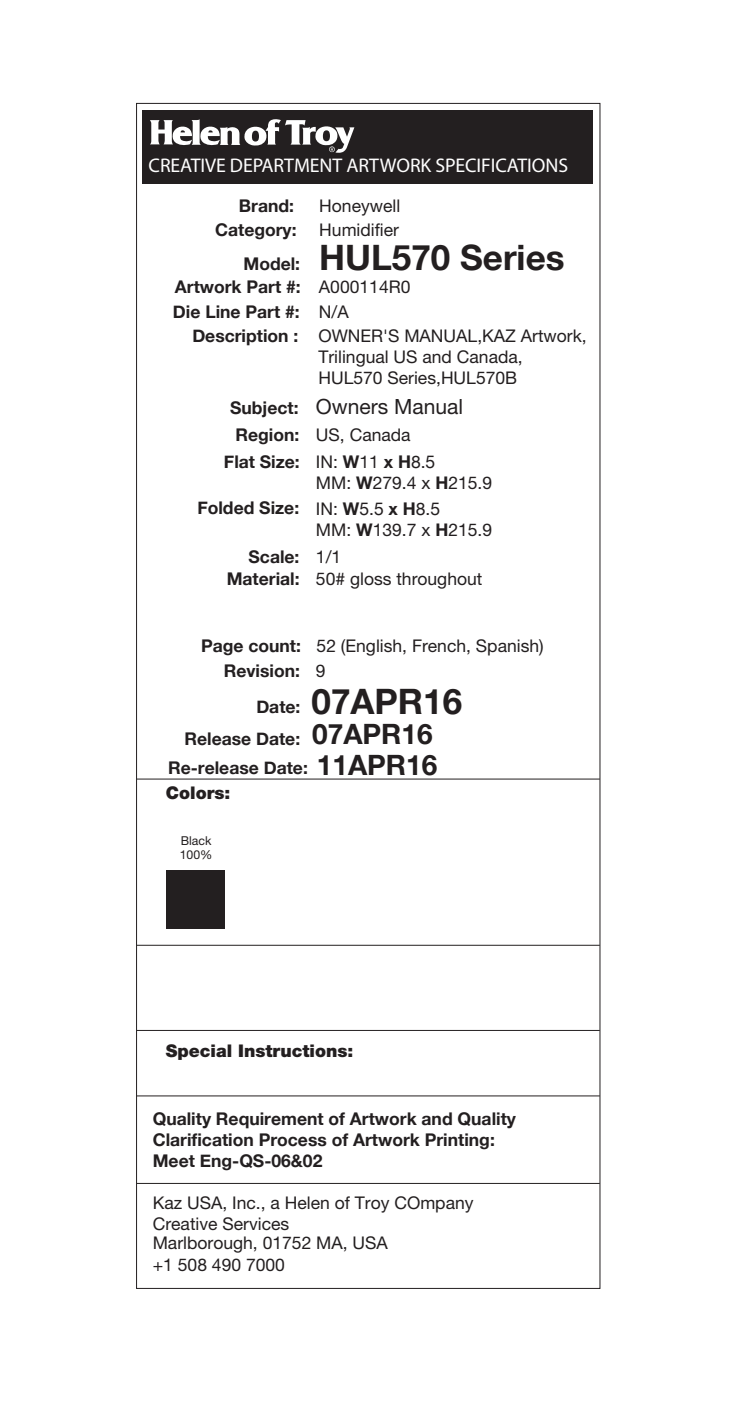
<style>
.page{position:relative;width:741px;height:1425px;background:#fff}
.page>*{position:absolute;margin:0;border:0;box-sizing:border-box;transform-origin:0 0}
.t1{font:700 35px "Helvetica Neue";color:#231f20}
.t2{font:700 28px/30.4px "Helvetica Neue";color:#231f20}
.t3{font:21px "Helvetica Neue LT";color:#231f20}
.t4{font:19.95px "Myriad Pro";letter-spacing:-.005em;color:#fff}
.t5{font:17.5px/21px "Helvetica Neue LT";color:#231f20}
.t6{font:700 17.5px/21px "Helvetica Neue";color:#231f20}
.t7{font:900 17.5px "Helvetica Neue LT";color:#231f20}
.t8{font:12.25px/14px "Helvetica Neue LT";color:#231f20}
.s1{font-size:17.5px}
.s2{font-family:"Helvetica Neue LT";font-weight:400}
.s3{font-family:"Helvetica Neue";font-weight:700}
.s4{font-family:"Helvetica Neue";font-weight:700;font-size:17.5px}
.s5{font-weight:400}
.s6{font-weight:700}
</style>
<div class="page">
<div style="left:166px;top:870px;width:59px;height:58px;background:#231f20"></div>
<hr style="left:137px;top:1095px;width:462px;height:1px;background:#231f20">
<hr style="left:137px;top:778px;width:462px;height:2px;background:#231f20">
<hr style="left:137px;top:945px;width:462px;height:1px;background:#231f20">
<hr style="left:137px;top:1030px;width:462px;height:1px;background:#231f20">
<hr style="left:137px;top:1183px;width:462px;height:1px;background:#231f20">
<div style="left:142px;top:110px;width:450px;height:73px;background:#231f20"></div>
<svg style="left:150px;top:119px;width:204px;height:34px"></svg>
<p class="t4" style="left:148px;top:155px;width:421px">CREATIVE DEPARTMENT ARTWORK SPECIFICATIONS</p>
<p class="t6" style="left:239px;top:195px;width:57px">Brand:</p>
<p class="t5" style="left:319px;top:195px;width:82px">Honeywell</p>
<p class="t6" style="left:215px;top:218px;width:83px">Category:</p>
<p class="t5" style="left:319px;top:219px;width:81px">Humidifier</p>
<h1 class="t1" style="left:243px;top:236px;width:322px"><span class="s1">Model:</span> HUL570 Series</h1>
<p class="t6" style="left:173px;top:274px;width:239px;line-height:25.2px">Artwork Part #: <span class="s2">A000114R0<br></span>Die Line Part #: <span class="s2">N/A</span></p>
<p class="t5" style="left:318px;top:325px;width:270px;text-indent:-126px"><span class="s3">Description :</span> OWNER'S MANUAL,KAZ Artwork,<br>Trilingual US and Canada,<br>HUL570 Series,HUL570B</p>
<p class="t3" style="left:230px;top:394px;width:234px"><span class="s4">Subject:</span> Owners Manual</p>
<p class="t5" style="left:235px;top:424px;width:177px"><span class="s3">Region:</span> US, Canada</p>
<p class="t6" style="left:224px;top:451px;width:213px">Flat Size: <span class="s2">IN:</span> W<span class="s5">11</span> x H<span class="s5">8.5</span></p>
<p class="t5" style="left:316px;top:472px;width:178px">MM: <span class="s6">W</span>279.4 x <span class="s6">H</span>215.9</p>
<p class="t6" style="left:197px;top:497px;width:244px">Folded Size: <span class="s2">IN:</span> W<span class="s5">5.5</span> x H<span class="s5">8.5</span></p>
<p class="t5" style="left:316px;top:519px;width:178px">MM: <span class="s6">W</span>139.7 x <span class="s6">H</span>215.9</p>
<p class="t6" style="left:226px;top:568px;width:74px">Material:</p>
<p class="t6" style="left:248px;top:546px;width:94px">Scale: <span class="s2">1/1</span></p>
<p class="t5" style="left:316px;top:568px;width:168px">50# gloss throughout</p>
<p class="t5" style="left:201px;top:635px;width:344px"><span class="s3">Page count:</span> 52 (English, French, Spanish)</p>
<p class="t6" style="left:224px;top:660px;width:103px">Revision: <span class="s2">9</span></p>
<h1 class="t1" style="left:256px;top:680px;width:207px"><span class="s1">Date:</span> 07APR16</h1>
<h2 class="t2" style="left:312px;top:718px;width:127px">07APR16<br>11APR16</h2>
<p class="t6" style="left:184px;top:728px;width:117px">Release Date:</p>
<p class="t6" style="left:168px;top:757px;width:141px">Re-release Date:</p>
<p class="t7" style="left:166px;top:783px;width:66px">Colors:</p>
<p class="t8" style="left:180px;top:833px;width:34px">Black<br>100%</p>
<p class="t7" style="left:166px;top:1040px;width:189px">Special Instructions:</p>
<p class="t6" style="left:153px;top:1107px;width:364px">Quality Requirement of Artwork and Quality<br>Clarification Process of Artwork Printing:<br>Meet Eng-QS-06&amp;02</p>
<p class="t5" style="left:153px;top:1192px;width:322px">Kaz USA, Inc., a Helen of Troy COmpany<br>Creative Services</p>
<p class="t5" style="left:153px;top:1232px;width:237px">Marlborough, 01752 MA, USA +1 508 490 7000</p>
</div>
